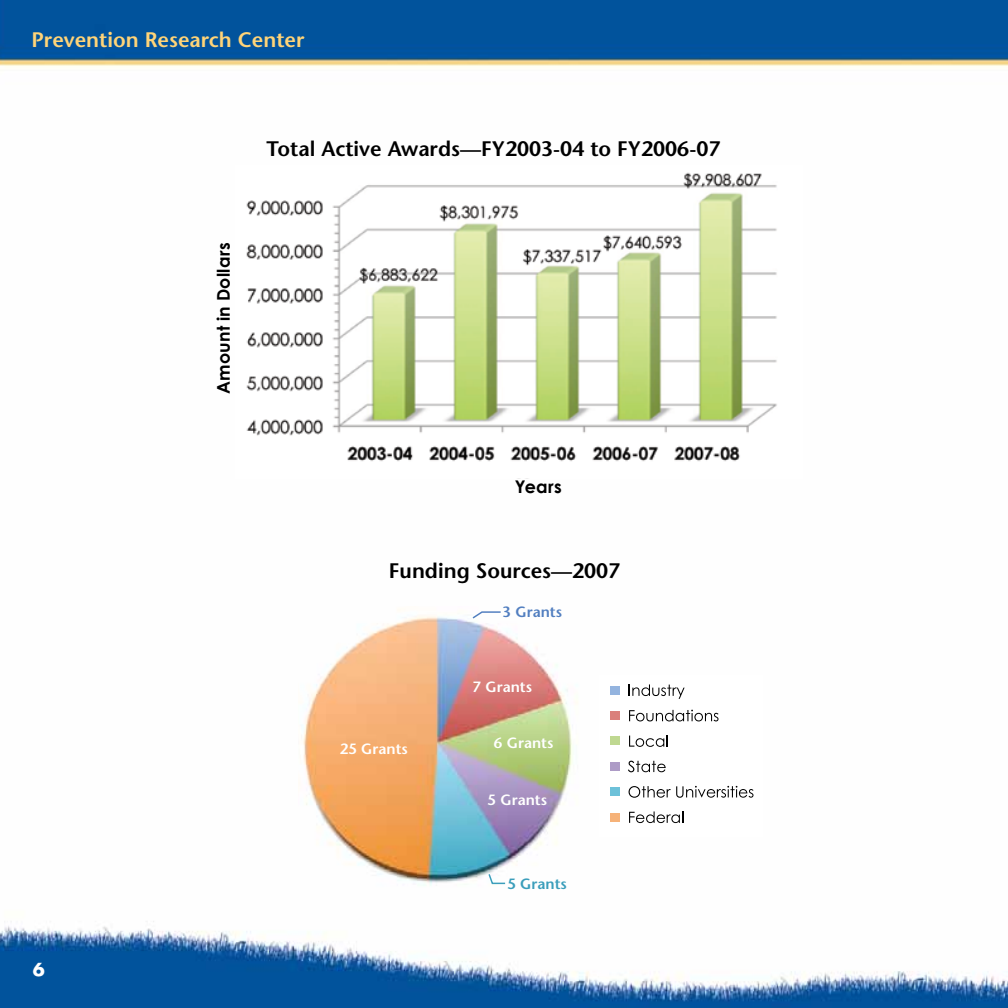
<style>
.page{position:relative;width:1008px;height:1008px;background:#fff}
.page>*{position:absolute;margin:0;border:0;box-sizing:border-box;transform-origin:0 0}
.t1{font:600 21px "Stone Sans";color:#000}
.t2{font:600 21px "Stone Sans";color:#ffd478}
.t3{font:700 17.5px "Century Gothic";letter-spacing:.015em;color:#000}
.t4{font:700 17.5px "Futura";color:#fff}
.t5{font:600 14.88px "Stone Sans";color:#fff}
.t6{font:600 14.88px "Stone Sans";color:#527fc0}
.t7{font:600 14.88px "Stone Sans";color:#3b9ebb}
</style>
<div class="page">
<img style="left:0;top:0;width:1008px;height:1008px">
<img style="left:298px;top:606px;width:283px;height:297px">
<img style="left:593px;top:667px;width:178px;height:170px">
<div style="left:599px;top:675px;width:164px;height:162px;background:#fff"></div>
<svg style="left:629px;top:684px;width:56px;height:15px"></svg>
<svg style="left:629px;top:710px;width:90px;height:11px"></svg>
<svg style="left:629px;top:735px;width:39px;height:12px"></svg>
<svg style="left:628px;top:761px;width:38px;height:11px"></svg>
<svg style="left:629px;top:786px;width:125px;height:12px"></svg>
<svg style="left:629px;top:811px;width:54px;height:12px"></svg>
<div style="left:611px;top:711px;width:9px;height:9px;background:#da807b"></div>
<div style="left:611px;top:686px;width:9px;height:9px;background:#94b4df"></div>
<div style="left:611px;top:737px;width:9px;height:8px;background:#bfd891"></div>
<div style="left:611px;top:813px;width:9px;height:9px;background:#f6b278"></div>
<div style="left:611px;top:787px;width:9px;height:9px;background:#6dc1d9"></div>
<div style="left:611px;top:762px;width:9px;height:9px;background:#ad9bc6"></div>
<svg style="left:471px;top:611px;width:31px;height:9px"></svg>
<svg style="left:487px;top:872px;width:20px;height:13px"></svg>
<img style="left:235px;top:165px;width:567px;height:313px">
<p class="t2" style="left:32px;top:27px;width:275px">Prevention Research Center</p>
<p class="t4" style="left:33px;top:957px;width:14px">6</p>
<p class="t3" style="left:213px;top:394px;width:153px;rotate:-90deg">Amount in Dollars</p>
<p class="t1" style="left:267px;top:136px;width:455px">Total Active Awards—FY2003-04 to FY2006-07</p>
<p class="t3" style="left:515px;top:475px;width:48px">Years</p>
<p class="t1" style="left:389px;top:558px;width:233px">Funding Sources—2007</p>
<p class="t6" style="left:503px;top:603px;width:61px">3 Grants</p>
<p class="t5" style="left:340px;top:739px;width:69px">25 Grants</p>
<p class="t5" style="left:473px;top:678px;width:61px">7 Grants</p>
<p class="t5" style="left:494px;top:733px;width:61px">6 Grants</p>
<p class="t5" style="left:488px;top:791px;width:61px">5 Grants</p>
<p class="t7" style="left:507px;top:874px;width:61px">5 Grants</p>
</div>
